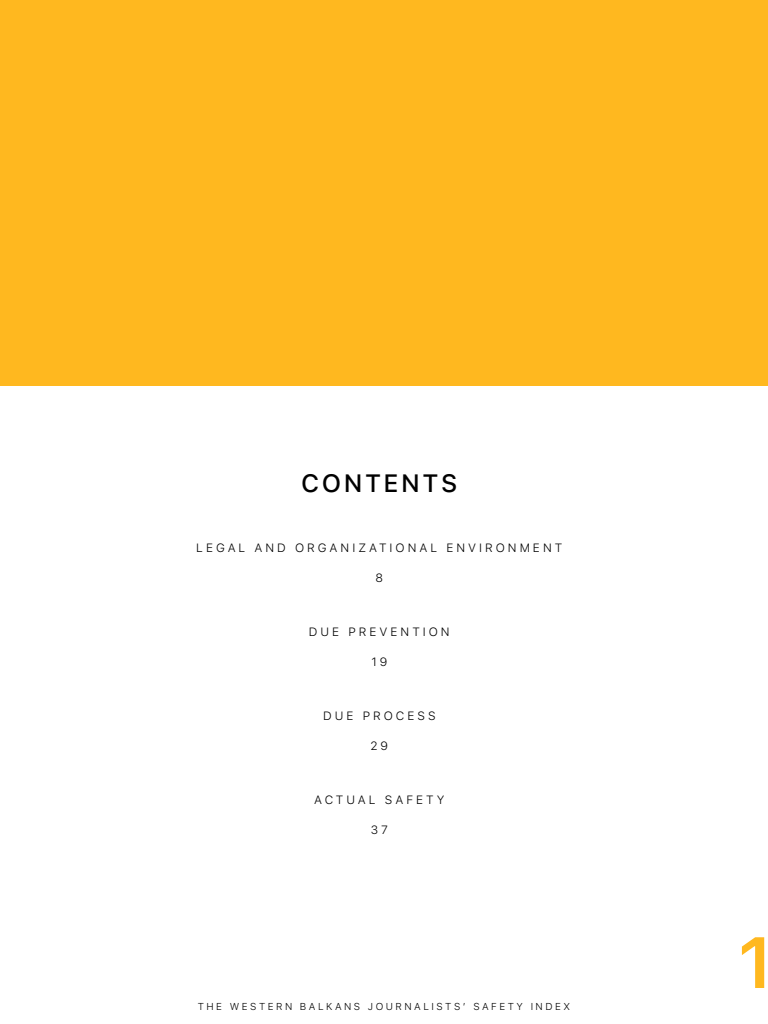
<style>
.page{position:relative;width:768px;height:1024px;background:#fff}
.page>*{position:absolute;margin:0;border:0;box-sizing:border-box;transform-origin:0 0}
.t1{font:600 72px "SF Pro Text";color:#ffb81f}
.t2{font:500 25px "SF Pro Text";letter-spacing:.1em;color:#000}
.t3{font:300 12px "SF Pro Text";letter-spacing:.25em;color:#000}
.t4{font:300 10px "SF Pro Text";letter-spacing:.25em;color:#000}
</style>
<div class="page">
<div style="left:0;top:0;width:768px;height:386px;background:#ffb81f"></div>
<h2 class="t2" style="left:301px;top:469px;width:158px">CONTENTS</h2>
<p class="t3" style="left:196px;top:541px;width:367px">LEGAL AND ORGANIZATIONAL ENVIRONMENT</p>
<p class="t3" style="left:376px;top:571px;width:9px">8</p>
<p class="t3" style="left:309px;top:625px;width:142px">DUE PREVENTION</p>
<p class="t3" style="left:371px;top:655px;width:17px">19</p>
<p class="t3" style="left:323px;top:709px;width:114px">DUE PROCESS</p>
<p class="t3" style="left:370px;top:739px;width:19px">29</p>
<p class="t3" style="left:314px;top:793px;width:132px">ACTUAL SAFETY</p>
<p class="t3" style="left:371px;top:823px;width:19px">37</p>
<p class="t4" style="left:198px;top:1000px;width:374px">THE WESTERN BALKANS JOURNALISTS’ SAFETY INDEX</p>
<h1 class="t1" style="left:737px;top:921px;width:37px">1</h1>
</div>
